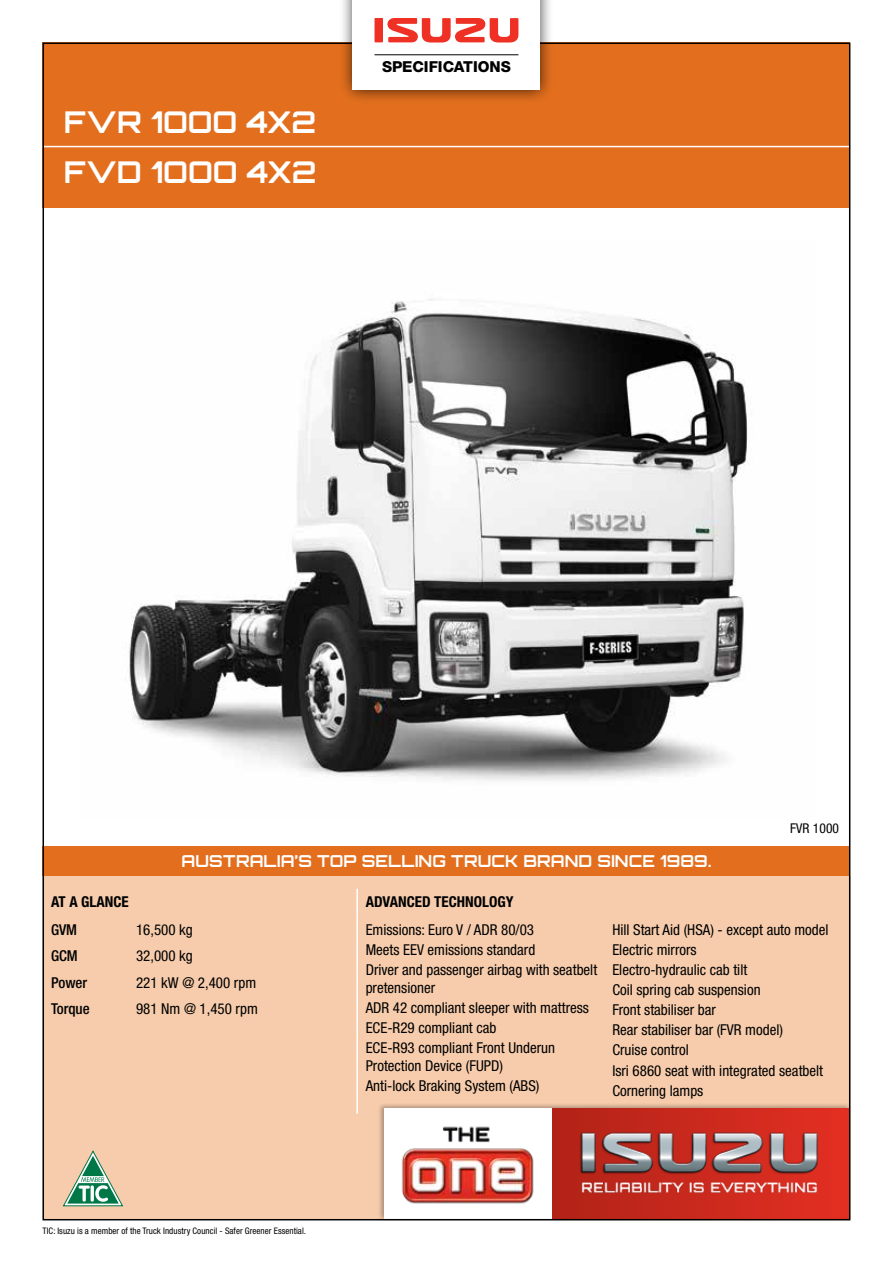
<style>
.page{position:relative;width:893px;height:1263px;background:#fff}
.page>*{position:absolute;margin:0;border:0;box-sizing:border-box;transform-origin:0 0}
.t1{font:700 30px/49.5px "Orbitron";color:#fff}
.t2{font:700 16.5px "Orbitron";letter-spacing:.005em;color:#fff}
.t3{font:800 15.15px "Helvetica Neue";color:#000}
.t4{font:condensed 15px/20.1px "Helvetica Neue";color:#000}
.t5{font:700 condensed 15px "Helvetica Neue";color:#000}
.t6{font:500 condensed 15px/26.5px "Helvetica Neue";color:#000}
.t7{font:condensed 13.5px "Helvetica Neue";letter-spacing:.005em;color:#000}
.t8{font:condensed 9px "Helvetica Neue";letter-spacing:.005em;color:#000}
</style>
<div class="page">
<div style="left:43px;top:846px;width:807px;height:30px;background:#e36f1e"></div>
<div style="left:46px;top:876px;width:801px;height:341px;background:#f6ccac"></div>
<hr style="left:356px;top:1039px;width:2px;height:75px;background:#fff">
<hr style="left:356px;top:889px;width:2px;height:25px;background:#fff">
<hr style="left:356px;top:914px;width:2px;height:125px;background:#fff">
<img style="left:129px;top:299px;width:622px;height:482px">
<div style="left:43px;top:43px;width:807px;height:165px;background:#e36f1e"></div>
<hr style="left:43px;top:146px;width:807px;height:1px;background:#fff">
<svg style="left:62px;top:1150px;width:62px;height:56px;background:#aebc9c"></svg>
<div style="left:377px;top:1102px;width:475px;height:120px;background:#000;opacity:.3"></div>
<div style="left:551px;top:1109px;width:298px;height:110px;background:linear-gradient(to right,#b12217,#e32f23)"></div>
<img style="left:575px;top:1127px;width:248px;height:69px">
<div style="left:384px;top:1109px;width:167px;height:110px;background:#fff"></div>
<img style="left:401px;top:1126px;width:133px;height:78px">
<div style="left:339px;top:0;width:215px;height:104px;background:#000;opacity:.75"></div>
<div style="left:353px;top:0;width:187px;height:89px;background:#fff"></div>
<svg style="left:374px;top:18px;width:144px;height:25px"></svg>
<hr style="left:374px;top:54px;width:144px;height:1px;background:#000">
<h1 class="t1" style="left:64px;top:97px;width:254px">FVR 1OOO 4X2<br>FVD 1OOO 4X2</h1>
<p class="t3" style="left:382px;top:57px;width:130px">SPECIFICATIONS</p>
<p class="t2" style="left:182px;top:851px;width:531px">AUSTRALIA’S TOP SELLING TRUCK BRAND SINCE 1989.</p>
<p class="t7" style="left:790px;top:820px;width:50px">FVR 1000</p>
<p class="t5" style="left:51px;top:893px;width:79px">AT A GLANCE</p>
<p class="t5" style="left:366px;top:893px;width:149px">ADVANCED TECHNOLOGY</p>
<p class="t6" style="left:51px;top:916px;width:40px">GVM<br>GCM<br>Power<br>Torque</p>
<p class="t4" style="left:136px;top:916px;width:123px;line-height:26.5px">16,500 kg<br>32,000 kg<br>221 kW @ 2,400 rpm<br>981 Nm @ 1,450 rpm</p>
<p class="t4" style="left:366px;top:919px;width:233px">Emissions: Euro V / ADR 80/03<br>Meets EEV emissions standard<br>Driver and passenger airbag with seatbelt</p>
<p class="t4" style="left:366px;top:977px;width:225px">pretensioner<br>ADR 42 compliant sleeper with mattress<br>ECE-R29 compliant cab<br>ECE-R93 compliant Front Underun</p>
<p class="t4" style="left:366px;top:1056px;width:175px">Protection Device (FUPD)<br>Anti-lock Braking System (ABS)</p>
<p class="t4" style="left:612px;top:919px;width:218px">Hill Start Aid (HSA) - except auto model<br>Electric mirrors<br>Electro-hydraulic cab tilt<br>Coil spring cab suspension<br>Front stabiliser bar<br>Rear stabiliser bar (FVR model)<br>Cruise control<br>Isri 6860 seat with integrated seatbelt<br>Cornering lamps</p>
<p class="t8" style="left:43px;top:1225px;width:265px">TIC: Isuzu is a member of the Truck Industry Council - Safer Greener Essential.</p>
</div>
